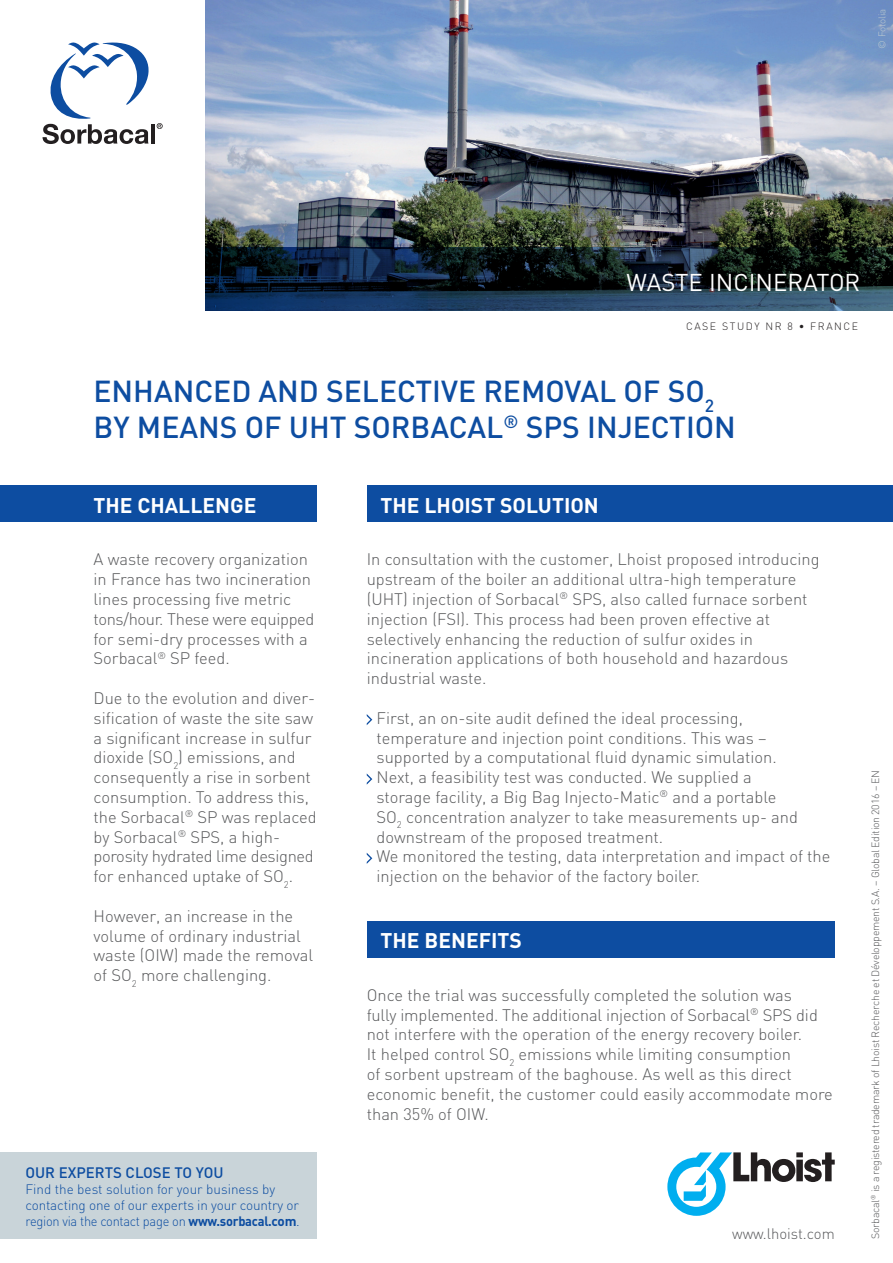
<style>
.page{position:relative;width:893px;height:1263px;background:#fff}
.page>*{position:absolute;margin:0;border:0;box-sizing:border-box;transform-origin:0 0}
.t1{font:500 30px/36px "DIN";color:#0d4da1}
.t2{font:24px "DIN";color:#fff}
.t3{font:700 21px "DIN";color:#fff}
.t4{font:300 16.5px/19.8px "DIN";color:#57585a}
.t5{font:500 15px "DIN";color:#0d4da1}
.t6{font:300 15px "DIN";color:#57585a}
.t7{font:300 13.5px/16.2px "DIN";letter-spacing:-.01em;color:#0d4da1}
.t8{font:300 10.5px "DIN";letter-spacing:-.02em;color:#57585a}
.t9{font:300 10.5px "DIN";letter-spacing:.15em;color:#231f20}
.t10{font:300 9.75px "DIN";color:#c0ccd1}
.s1{font-weight:700}
</style>
<div class="page">
<img style="left:205px;top:0;width:688px;height:247px">
<div style="left:0;top:486px;width:316px;height:36px;background:#0d4da1"></div>
<div style="left:367px;top:486px;width:526px;height:36px;background:#0d4da1"></div>
<div style="left:367px;top:921px;width:468px;height:36px;background:#0d4da1"></div>
<svg style="left:367px;top:714px;width:5px;height:11px"></svg>
<svg style="left:367px;top:774px;width:5px;height:11px"></svg>
<svg style="left:367px;top:853px;width:5px;height:11px"></svg>
<svg style="left:205px;top:247px;width:688px;height:63px;background:#142637"></svg>
<svg style="left:667px;top:1152px;width:168px;height:64px"></svg>
<div style="left:0;top:1152px;width:317px;height:87px;background:#c9d4d9"></div>
<hr style="left:151px;top:124px;width:4px;height:20px;background:#231f20">
<svg style="left:157px;top:123px;width:6px;height:6px"></svg>
<svg style="left:43px;top:42px;width:106px;height:102px"></svg>
<p class="t10" style="left:876px;top:49px;width:42px;rotate:-90deg">© Fotolia</p>
<h2 class="t2" style="left:626px;top:267px;width:235px">WASTE INCINERATOR</h2>
<p class="t9" style="left:686px;top:320px;width:174px">CASE STUDY NR 8 • FRANCE</p>
<h1 class="t1" style="left:94px;top:372px;width:644px">ENHANCED AND SELECTIVE REMOVAL OF SO<sub>2<br></sub>BY MEANS OF UHT SORBACAL<sup>®</sup> SPS INJECTION</h1>
<p class="t3" style="left:94px;top:491px;width:164px">THE CHALLENGE</p>
<p class="t3" style="left:381px;top:491px;width:220px">THE LHOIST SOLUTION</p>
<p class="t4" style="left:94px;top:549px;width:222px">A waste recovery organization in France has two incineration lines processing five metric tons/hour. These were equipped for semi-dry processes with a<br>Sorbacal<sup>®</sup> SP feed.</p>
<p class="t4" style="left:94px;top:688px;width:225px">Due to the evolution and diver&shy;sification of waste the site saw a significant increase in sulfur dioxide (SO<sub>2</sub>) emissions, and consequently a rise in sorbent consumption. To address this, the Sorbacal<sup>®</sup> SP was replaced by Sorbacal<sup>®</sup> SPS, a high&shy;porosity hydrated lime designed for enhanced uptake of SO<sub>2</sub>.</p>
<p class="t4" style="left:94px;top:906px;width:221px">However, an increase in the volume of ordinary industrial waste (OIW) made the removal of SO<sub>2</sub> more challenging.</p>
<p class="t5" style="left:26px;top:1162px;width:200px">OUR EXPERTS CLOSE TO YOU</p>
<p class="t7" style="left:26px;top:1181px;width:276px">Find the best solution for your business by contacting one of our experts in your country or region via the contact page on <span class="s1">www.sorbacal.com</span>.</p>
<p class="t4" style="left:367px;top:549px;width:454px">In consultation with the customer, Lhoist proposed introducing upstream of the boiler an additional ultra-high temperature (UHT) injection of Sorbacal<sup>®</sup> SPS, also called furnace sorbent injection (FSI). This process had been proven effective at selectively enhancing the reduction of sulfur oxides in incineration applications of both household and hazardous industrial waste.</p>
<p class="t4" style="left:376px;top:708px;width:455px">First, an on-site audit defined the ideal processing, temperature and injection point conditions. This was – supported by a computational fluid dynamic simulation.<br>Next, a feasibility test was conducted. We supplied a<br>storage facility, a Big Bag Injecto-Matic<sup>®</sup> and a portable<br>SO<sub>2</sub> concentration analyzer to take measurements up- and downstream of the proposed treatment.<br>We monitored the testing, data interpretation and impact of the injection on the behavior of the factory boiler.</p>
<p class="t3" style="left:381px;top:927px;width:143px">THE BENEFITS</p>
<p class="t4" style="left:367px;top:985px;width:468px">Once the trial was successfully completed the solution was<br>fully implemented. The additional injection of Sorbacal<sup>®</sup> SPS did not interfere with the operation of the energy recovery boiler.<br>It helped control SO<sub>2</sub> emissions while limiting consumption<br>of sorbent upstream of the baghouse. As well as this direct economic benefit, the customer could easily accommodate more than 35% of OIW.</p>
<p class="t6" style="left:732px;top:1224px;width:104px">www.lhoist.com</p>
<p class="t8" style="left:869px;top:1239px;width:470px;rotate:-90deg">Sorbacal<sup>®</sup> is a registered trademark of Lhoist Recherche et Développement S.A. – Global Edition 2016 – EN</p>
</div>
